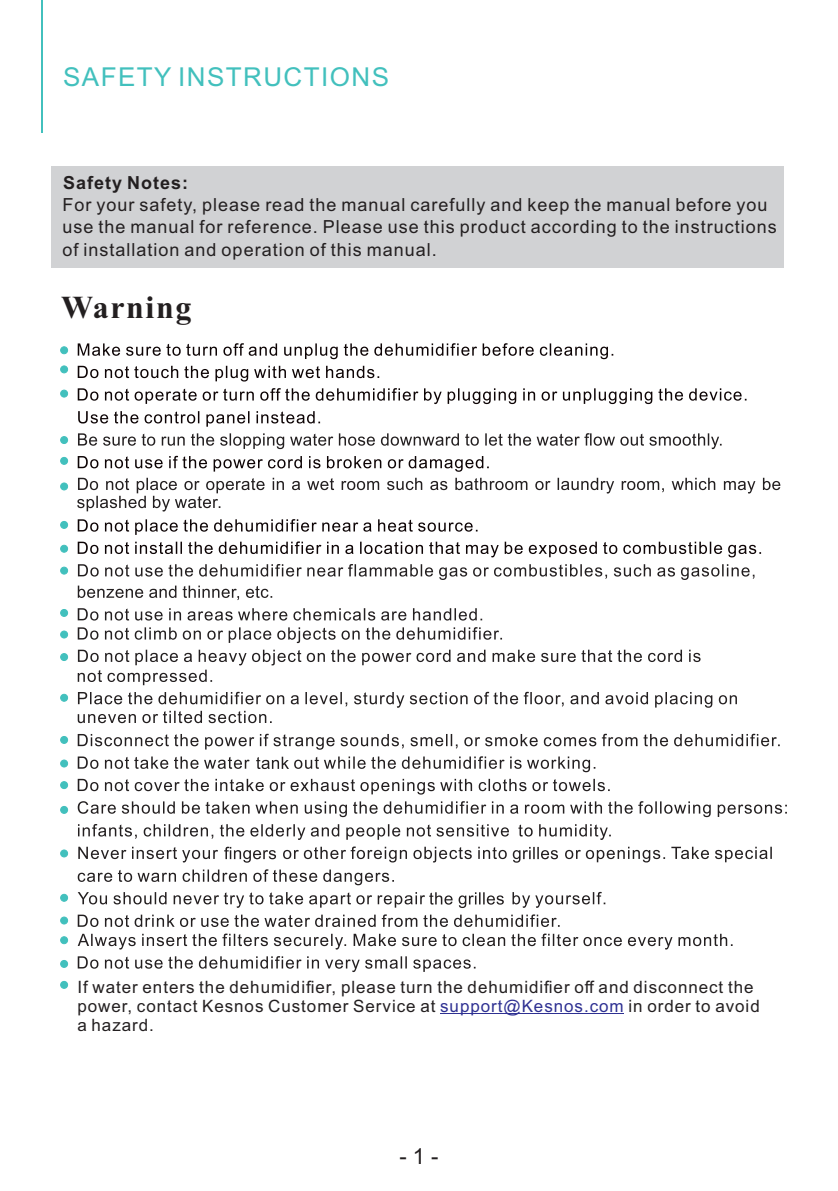
<style>
.page{position:relative;width:838px;height:1191px;background:#fff}
.page>*{position:absolute;margin:0;border:0;box-sizing:border-box;transform-origin:0 0}
.t1{font:700 32px "Times New Roman";letter-spacing:.05em;color:#231f20}
.t2{font:26px "Arial";letter-spacing:.055em;color:#42c0bd}
.t3{font:22px "Arial";color:#231f20}
.t4{font:18px/22.4px "Arial";letter-spacing:.055em;color:#231f20}
.t5{font:700 18px "Arial";letter-spacing:.055em;color:#231f20}
.t6{font:17px/19px "Arial";letter-spacing:.055em;color:#231f20}
.s1{color:#2e3092}
</style>
<div class="page">
<hr style="left:41px;top:0;width:2px;height:133px;background:#42c0bd">
<div style="left:51px;top:166px;width:733px;height:101px;background:#d1d2d4"></div>
<svg style="left:78px;top:343px;width:535px;height:16px"></svg>
<div style="left:61px;top:346px;width:7px;height:7px;background:#42c0bd;border-radius:50%"></div>
<div style="left:60px;top:346px;width:8px;height:8px;border:1px solid #42c0bd;border-radius:50%"></div>
<svg style="left:78px;top:365px;width:301px;height:16px"></svg>
<div style="left:61px;top:366px;width:7px;height:7px;background:#42c0bd;border-radius:50%"></div>
<div style="left:60px;top:365px;width:8px;height:8px;border:1px solid #42c0bd;border-radius:50%"></div>
<svg style="left:78px;top:388px;width:669px;height:38px"></svg>
<div style="left:61px;top:390px;width:7px;height:7px;background:#42c0bd;border-radius:50%"></div>
<div style="left:60px;top:389px;width:8px;height:8px;border:1px solid #42c0bd;border-radius:50%"></div>
<div style="left:61px;top:436px;width:7px;height:7px;background:#42c0bd;border-radius:50%"></div>
<div style="left:60px;top:436px;width:8px;height:8px;border:1px solid #42c0bd;border-radius:50%"></div>
<svg style="left:78px;top:455px;width:411px;height:16px"></svg>
<div style="left:61px;top:457px;width:7px;height:7px;background:#42c0bd;border-radius:50%"></div>
<div style="left:60px;top:457px;width:8px;height:7px;border:1px solid #42c0bd;border-radius:50%"></div>
<div style="left:61px;top:483px;width:7px;height:7px;background:#42c0bd;border-radius:50%"></div>
<div style="left:60px;top:482px;width:8px;height:8px;border:1px solid #42c0bd;border-radius:50%"></div>
<svg style="left:78px;top:519px;width:400px;height:15px"></svg>
<div style="left:61px;top:521px;width:7px;height:7px;background:#42c0bd;border-radius:50%"></div>
<div style="left:60px;top:520px;width:8px;height:8px;border:1px solid #42c0bd;border-radius:50%"></div>
<div style="left:61px;top:545px;width:7px;height:7px;background:#42c0bd;border-radius:50%"></div>
<div style="left:60px;top:544px;width:8px;height:8px;border:1px solid #42c0bd;border-radius:50%"></div>
<svg style="left:78px;top:564px;width:355px;height:12px"></svg>
<svg style="left:439px;top:564px;width:315px;height:15px"></svg>
<div style="left:61px;top:609px;width:7px;height:7px;background:#42c0bd;border-radius:50%"></div>
<div style="left:60px;top:608px;width:8px;height:8px;border:1px solid #42c0bd;border-radius:50%"></div>
<svg style="left:78px;top:627px;width:424px;height:16px"></svg>
<div style="left:61px;top:653px;width:7px;height:7px;background:#42c0bd;border-radius:50%"></div>
<div style="left:60px;top:653px;width:8px;height:7px;border:1px solid #42c0bd;border-radius:50%"></div>
<svg style="left:78px;top:691px;width:659px;height:32px"></svg>
<div style="left:61px;top:694px;width:7px;height:7px;background:#42c0bd;border-radius:50%"></div>
<div style="left:60px;top:693px;width:8px;height:8px;border:1px solid #42c0bd;border-radius:50%"></div>
<svg style="left:78px;top:733px;width:702px;height:16px"></svg>
<svg style="left:78px;top:541px;width:683px;height:16px"></svg>
<div style="left:61px;top:567px;width:7px;height:7px;background:#42c0bd;border-radius:50%"></div>
<div style="left:60px;top:566px;width:8px;height:8px;border:1px solid #42c0bd;border-radius:50%"></div>
<svg style="left:78px;top:608px;width:404px;height:12px"></svg>
<div style="left:61px;top:631px;width:7px;height:6px;background:#42c0bd;border-radius:50%"></div>
<div style="left:60px;top:630px;width:8px;height:8px;border:1px solid #42c0bd;border-radius:50%"></div>
<svg style="left:78px;top:649px;width:623px;height:36px"></svg>
<div style="left:61px;top:759px;width:7px;height:7px;background:#42c0bd;border-radius:50%"></div>
<div style="left:60px;top:759px;width:8px;height:8px;border:1px solid #42c0bd;border-radius:50%"></div>
<svg style="left:78px;top:778px;width:532px;height:16px"></svg>
<div style="left:61px;top:806px;width:7px;height:7px;background:#42c0bd;border-radius:50%"></div>
<div style="left:60px;top:805px;width:8px;height:8px;border:1px solid #42c0bd;border-radius:50%"></div>
<div style="left:61px;top:849px;width:7px;height:7px;background:#42c0bd;border-radius:50%"></div>
<div style="left:60px;top:849px;width:8px;height:8px;border:1px solid #42c0bd;border-radius:50%"></div>
<svg style="left:513px;top:891px;width:92px;height:16px"></svg>
<div style="left:61px;top:736px;width:7px;height:7px;background:#42c0bd;border-radius:50%"></div>
<div style="left:60px;top:735px;width:8px;height:8px;border:1px solid #42c0bd;border-radius:50%"></div>
<div style="left:61px;top:781px;width:7px;height:7px;background:#42c0bd;border-radius:50%"></div>
<div style="left:60px;top:780px;width:8px;height:8px;border:1px solid #42c0bd;border-radius:50%"></div>
<svg style="left:78px;top:801px;width:709px;height:38px"></svg>
<div style="left:61px;top:894px;width:7px;height:7px;background:#42c0bd;border-radius:50%"></div>
<div style="left:60px;top:893px;width:8px;height:8px;border:1px solid #42c0bd;border-radius:50%"></div>
<svg style="left:78px;top:914px;width:482px;height:12px"></svg>
<div style="left:61px;top:936px;width:7px;height:7px;background:#42c0bd;border-radius:50%"></div>
<div style="left:60px;top:935px;width:8px;height:8px;border:1px solid #42c0bd;border-radius:50%"></div>
<svg style="left:78px;top:956px;width:398px;height:15px"></svg>
<div style="left:61px;top:960px;width:7px;height:7px;background:#42c0bd;border-radius:50%"></div>
<div style="left:60px;top:959px;width:8px;height:8px;border:1px solid #42c0bd;border-radius:50%"></div>
<div style="left:61px;top:916px;width:7px;height:7px;background:#42c0bd;border-radius:50%"></div>
<div style="left:60px;top:916px;width:8px;height:8px;border:1px solid #42c0bd;border-radius:50%"></div>
<svg style="left:78px;top:933px;width:655px;height:16px"></svg>
<div style="left:61px;top:981px;width:7px;height:7px;background:#42c0bd;border-radius:50%"></div>
<div style="left:60px;top:980px;width:8px;height:8px;border:1px solid #42c0bd;border-radius:50%"></div>
<svg style="left:78px;top:433px;width:644px;height:16px"></svg>
<svg style="left:78px;top:585px;width:194px;height:15px"></svg>
<svg style="left:430px;top:477px;width:350px;height:16px"></svg>
<svg style="left:77px;top:477px;width:345px;height:34px"></svg>
<svg style="left:78px;top:892px;width:426px;height:15px"></svg>
<svg style="left:78px;top:756px;width:517px;height:16px"></svg>
<svg style="left:78px;top:846px;width:694px;height:39px"></svg>
<hr style="left:440px;top:1012px;width:184px;height:1px;background:#2e3092">
<h2 class="t2" style="left:63px;top:67px;width:327px">SAFETY INSTRUCTIONS</h2>
<p class="t5" style="left:63px;top:175px;width:127px">Safety Notes:</p>
<p class="t4" style="left:63px;top:195px;width:716px">For your safety, please read the manual carefully and keep the manual before you use the manual for reference. Please use this product according to the instructions of installation and operation of this manual.</p>
<h1 class="t1" style="left:61px;top:297px;width:132px">Warning</h1>
<p class="t6" style="left:77px;top:978px;width:684px">If water enters the dehumidifier, please turn the dehumidifier off and disconnect the power, contact Kesnos Customer Service at <span class="s1">support@Kesnos.com</span> in order to avoid a hazard.</p>
<p class="t3" style="left:399px;top:1147px;width:41px">- 1 -</p>
</div>
